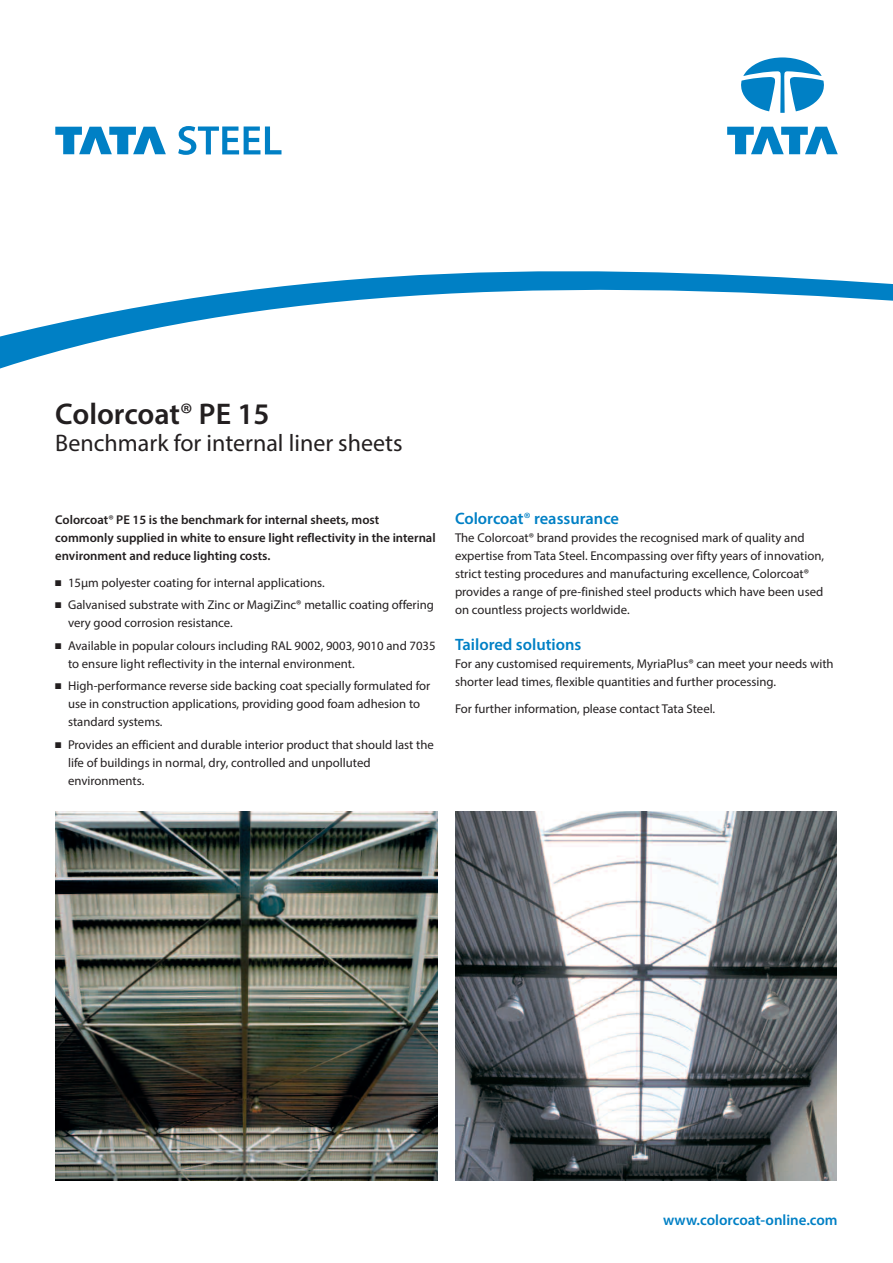
<style>
.page{position:relative;width:893px;height:1263px;background:#fff}
.page>*{position:absolute;margin:0;border:0;box-sizing:border-box;transform-origin:0 0}
.t1{font:600 30px "Myriad Pro";color:#231f20}
.t2{font:24px "Myriad Pro";color:#231f20}
.t3{font:600 16.5px "Myriad Pro";color:#0080c5}
.t4{font:600 15px "Myriad Pro";color:#0080c5}
.t5{font:12.75px/18px "Myriad Pro";color:#231f20}
.t6{font:600 12.75px/18px "Myriad Pro";color:#231f20}
.s1{font-weight:400}
</style>
<div class="page">
<svg style="left:0;top:271px;width:893px;height:98px"></svg>
<svg style="left:741px;top:57px;width:83px;height:56px"></svg>
<svg style="left:727px;top:127px;width:111px;height:27px"></svg>
<svg style="left:55px;top:127px;width:111px;height:27px"></svg>
<svg style="left:178px;top:126px;width:103px;height:29px"></svg>
<img style="left:55px;top:811px;width:383px;height:369px">
<img style="left:455px;top:811px;width:381px;height:369px">
<h1 class="t1" style="left:55px;top:403px;width:216px">Colorcoat<span class="s1">®</span> PE 15</h1>
<h2 class="t2" style="left:55px;top:434px;width:349px">Benchmark for internal liner sheets</h2>
<p class="t6" style="left:55px;top:511px;width:382px">Colorcoat<span class="s1">®</span> PE 15 is the benchmark for internal sheets, most commonly supplied in white to ensure light reflectivity in the internal environment and reduce lighting costs.</p>
<p class="t5" style="left:55px;top:574px;width:271px">■ 15μm polyester coating for internal applications.</p>
<p class="t5" style="left:68px;top:597px;width:368px;text-indent:-13px">■ Galvanised substrate with Zinc or MagiZinc® metallic coating offering very good corrosion resistance.</p>
<p class="t5" style="left:68px;top:637px;width:369px;text-indent:-13px">■ Available in popular colours including RAL 9002, 9003, 9010 and 7035 to ensure light reflectivity in the internal environment.</p>
<p class="t5" style="left:68px;top:678px;width:364px;text-indent:-13px">■ High-performance reverse side backing coat specially formulated for use in construction applications, providing good foam adhesion to standard systems.</p>
<p class="t5" style="left:68px;top:736px;width:367px;text-indent:-13px">■ Provides an efficient and durable interior product that should last the life of buildings in normal, dry, controlled and unpolluted environments.</p>
<p class="t3" style="left:455px;top:512px;width:166px">Colorcoat<span class="s1">®</span> reassurance</p>
<p class="t5" style="left:455px;top:529px;width:371px">The Colorcoat® brand provides the recognised mark of quality and expertise from Tata Steel. Encompassing over fifty years of innovation, strict testing procedures and manufacturing excellence, Colorcoat® provides a range of pre-finished steel products which have been used on countless projects worldwide.</p>
<p class="t3" style="left:455px;top:638px;width:128px">Tailored solutions</p>
<p class="t5" style="left:455px;top:655px;width:380px">For any customised requirements, MyriaPlus® can meet your needs with shorter lead times, flexible quantities and further processing.</p>
<p class="t5" style="left:455px;top:700px;width:262px">For further information, please contact Tata Steel.</p>
<p class="t4" style="left:663px;top:1215px;width:176px">www.colorcoat-online.com</p>
</div>
